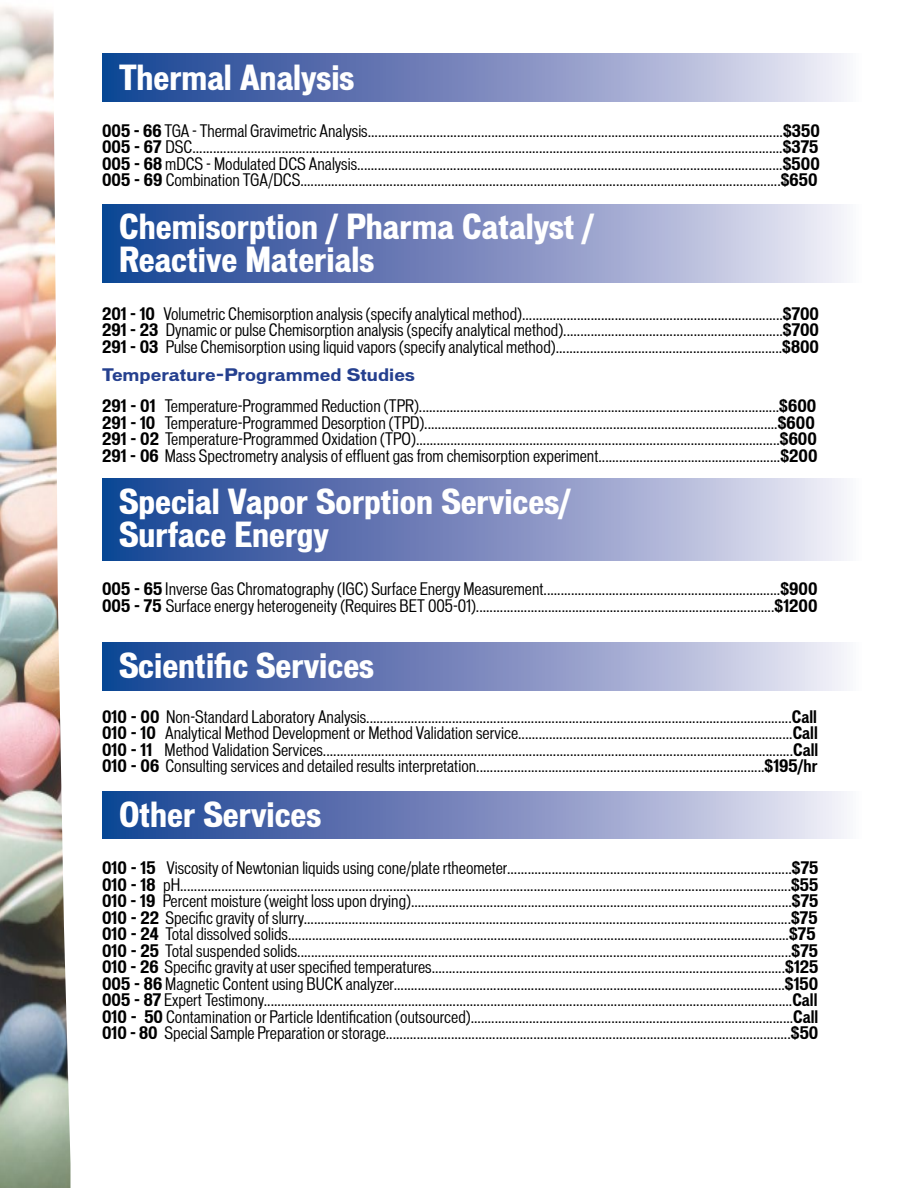
<style>
.page{position:relative;width:918px;height:1188px;background:#fff}
.page>*{position:absolute;margin:0;border:0;box-sizing:border-box;transform-origin:0 0}
.t1{font:700 expanded 33px/33px "Vonnes";color:#fff}
.t2{font:condensed 16.5px/16.5px "Vonnes";color:#000;text-align:justify}
.t3{font:700 16.5px "Vonnes";color:#25408f}
.s1{font-weight:700}
</style>
<div class="page">
<div style="left:102px;top:791px;width:762px;height:48px;background:linear-gradient(to right,#113a8e,#f1eaf6)"></div>
<div style="left:102px;top:643px;width:762px;height:47px;background:linear-gradient(to right,#113a8e,#f1eaf6)"></div>
<div style="left:102px;top:54px;width:762px;height:47px;background:linear-gradient(to right,#113a8e,#f1eaf6)"></div>
<div style="left:102px;top:479px;width:762px;height:81px;background:linear-gradient(to right,#113a8e,#f1eaf6)"></div>
<div style="left:102px;top:204px;width:762px;height:79px;background:linear-gradient(to right,#113a8e,#f1eaf6)"></div>
<img style="left:0;top:6px;width:70px;height:1182px">
<h1 class="t1" style="left:119px;top:61px;width:237px">Thermal Analysis</h1>
<p class="t2" style="left:102px;top:122px;width:719px"><span class="s1">005 - 66</span> TGA - Thermal Gravimetric Analysis.........................................................................................................................<span class="s1">$350<br>005 - 67</span> DSC............................................................................................................................................................................<span class="s1">$375<br>005 - 68</span> mDCS - Modulated DCS Analysis............................................................................................................................<span class="s1">$500<br>005 - 69</span> Combination TGA/DCS............................................................................................................................................<span class="s1">$650</span></p>
<h1 class="t1" style="left:119px;top:211px;width:477px">Chemisorption / Pharma Catalyst /<br>Reactive Materials</h1>
<p class="t2" style="left:102px;top:305px;width:719px"><span class="s1">201 - 10</span> Volumetric Chemisorption analysis (specify analytical method)............................................................................<span class="s1">$700<br>291 - 23</span> Dynamic or pulse Chemisorption analysis (specify analytical method)................................................................<span class="s1">$700<br>291 - 03</span> Pulse Chemisorption using liquid vapors (specify analytical method)..................................................................<span class="s1">$800</span></p>
<p class="t3" style="left:102px;top:365px;width:314px">Temperature-Programmed Studies</p>
<p class="t2" style="left:102px;top:398px;width:717px;text-align:left"><span class="s1">291 - 01</span> Temperature-Programmed Reduction (TPR).........................................................................................................<span class="s1">$600<br>291 - 10</span> Temperature-Programmed Desorption (TPD).......................................................................................................<span class="s1">$600<br>291 - 02</span> Temperature-Programmed Oxidation (TPO)..........................................................................................................<span class="s1">$600<br>291 - 06</span> Mass Spectrometry analysis of effluent gas from chemisorption experiment.....................................................<span class="s1">$200</span></p>
<h1 class="t1" style="left:119px;top:485px;width:453px">Special Vapor Sorption Services/<br>Surface Energy</h1>
<p class="t2" style="left:102px;top:581px;width:717px"><span class="s1">005 - 65</span> Inverse Gas Chromatography (IGC) Surface Energy Measurement.....................................................................<span class="s1">$900<br>005 - 75</span> Surface energy heterogeneity (Requires BET 005-01).......................................................................................<span class="s1">$1200</span></p>
<h1 class="t1" style="left:119px;top:650px;width:256px">Scientific Services</h1>
<p class="t2" style="left:102px;top:708px;width:718px"><span class="s1">010 - 00</span> Non-Standard Laboratory Analysis............................................................................................................................<span class="s1">Call 010 - 10</span> Analytical Method Development or Method Validation service................................................................................<span class="s1">Call 010 - 11</span> Method Validation Services.........................................................................................................................................<span class="s1">Call 010 - 06</span> Consulting services and detailed results interpretation....................................................................................<span class="s1">$195/hr</span></p>
<h1 class="t1" style="left:119px;top:798px;width:204px">Other Services</h1>
<p class="t2" style="left:102px;top:860px;width:718px;text-align:left"><span class="s1">010 - 15</span> Viscosity of Newtonian liquids using cone/plate rtheometer...................................................................................<span class="s1">$75<br>010 - 18</span> pH..................................................................................................................................................................................<span class="s1">$55<br>010 - 19</span> Percent moisture (weight loss upon drying)...............................................................................................................<span class="s1">$75<br>010 - 22</span> Specific gravity of slurry..............................................................................................................................................<span class="s1">$75<br>010 - 24</span> Total dissolved solids..................................................................................................................................................<span class="s1">$75<br>010 - 25</span> Total suspended solids................................................................................................................................................<span class="s1">$75<br>010 - 26</span> Specific gravity at user specified temperatures.......................................................................................................<span class="s1">$125<br>005 - 86</span> Magnetic Content using BUCK analyzer..................................................................................................................<span class="s1">$150<br>005 - 87</span> Expert Testimony..........................................................................................................................................................<span class="s1">Call 010 - 50</span> Contamination or Particle Identification (outsourced)..............................................................................................<span class="s1">Call 010 - 80</span> Special Sample Preparation or storage......................................................................................................................<span class="s1">$50</span></p>
</div>
